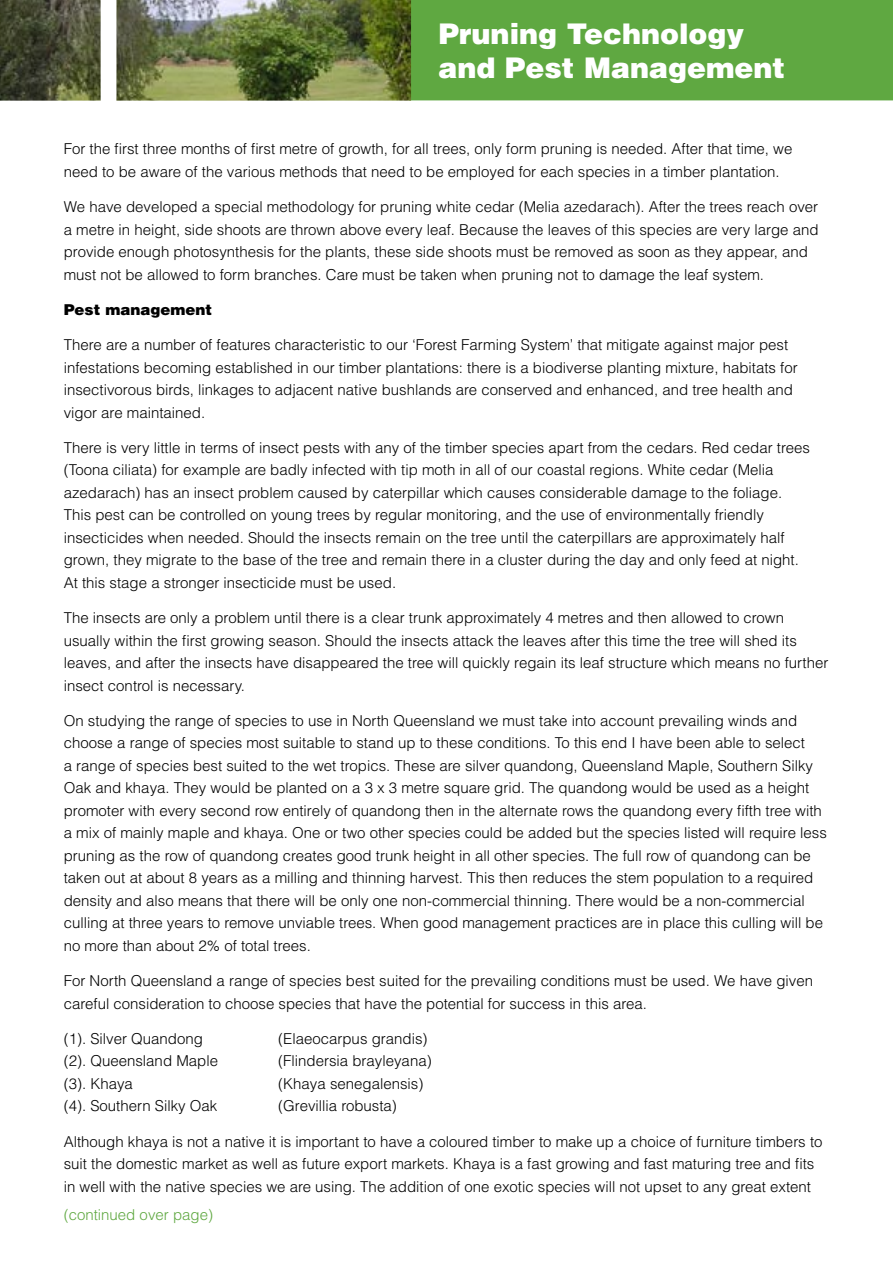
<style>
.page{position:relative;width:893px;height:1263px;background:#fff}
.page>*{position:absolute;margin:0;border:0;box-sizing:border-box;transform-origin:0 0}
.t1{font:900 28.5px/34.2px "Helvetica";color:#fff}
.t2{font:300 15px/22.5px "Helvetica";color:#000}
.t3{font:300 15px "Helvetica";color:#5fa841}
.t4{font:900 15px "Helvetica";color:#000}
</style>
<div class="page">
<div style="left:410px;top:1px;width:482px;height:99px;background:#5fa841"></div>
<div style="left:409px;top:0;width:484px;height:100px;border:2px solid #5fa841"></div>
<img style="left:0;top:0;width:411px;height:101px">
<p class="t1" style="left:438px;top:16px;width:348px">Pruning Technology and Pest Management</p>
<p class="t2" style="left:64px;top:137px;width:730px">For the first three months of first metre of growth, for all trees, only form pruning is needed. After that time, we need to be aware of the various methods that need to be employed for each species in a timber plantation.</p>
<p class="t2" style="left:64px;top:195px;width:756px">We have developed a special methodology for pruning white cedar (Melia azedarach). After the trees reach over a metre in height, side shoots are thrown above every leaf. Because the leaves of this species are very large and provide enough photosynthesis for the plants, these side shoots must be removed as soon as they appear, and must not be allowed to form branches. Care must be taken when pruning not to damage the leaf system.</p>
<p class="t4" style="left:64px;top:300px;width:150px">Pest management</p>
<p class="t2" style="left:64px;top:333px;width:735px">There are a number of features characteristic to our ‘Forest Farming System’ that mitigate against major pest infestations becoming established in our timber plantations: there is a biodiverse planting mixture, habitats for insectivorous birds, linkages to adjacent native bushlands are conserved and enhanced, and tree health and vigor are maintained.</p>
<p class="t2" style="left:64px;top:436px;width:748px">There is very little in terms of insect pests with any of the timber species apart from the cedars. Red cedar trees (Toona ciliata) for example are badly infected with tip moth in all of our coastal regions. White cedar (Melia azedarach) has an insect problem caused by caterpillar which causes considerable damage to the foliage.<br>This pest can be controlled on young trees by regular monitoring, and the use of environmentally friendly insecticides when needed. Should the insects remain on the tree until the caterpillars are approximately half grown, they migrate to the base of the tree and remain there in a cluster during the day and only feed at night.<br>At this stage a stronger insecticide must be used.</p>
<p class="t2" style="left:64px;top:606px;width:766px">The insects are only a problem until there is a clear trunk approximately 4 metres and then allowed to crown usually within the first growing season. Should the insects attack the leaves after this time the tree will shed its leaves, and after the insects have disappeared the tree will quickly regain its leaf structure which means no further insect control is necessary.</p>
<p class="t2" style="left:64px;top:709px;width:765px">On studying the range of species to use in North Queensland we must take into account prevailing winds and choose a range of species most suitable to stand up to these conditions. To this end I have been able to select<br>a range of species best suited to the wet tropics. These are silver quandong, Queensland Maple, Southern Silky Oak and khaya. They would be planted on a 3 x 3 metre square grid. The quandong would be used as a height promoter with every second row entirely of quandong then in the alternate rows the quandong every fifth tree with a mix of mainly maple and khaya. One or two other species could be added but the species listed will require less pruning as the row of quandong creates good trunk height in all other species. The full row of quandong can be taken out at about 8 years as a milling and thinning harvest. This then reduces the stem population to a required density and also means that there will be only one non-commercial thinning. There would be a non-commercial culling at three years to remove unviable trees. When good management practices are in place this culling will be no more than about 2% of total trees.</p>
<p class="t2" style="left:64px;top:969px;width:751px">For North Queensland a range of species best suited for the prevailing conditions must be used. We have given careful consideration to choose species that have the potential for success in this area.</p>
<p class="t2" style="left:64px;top:1027px;width:141px">(1). Silver Quandong</p>
<p class="t2" style="left:278px;top:1027px;width:151px">(Elaeocarpus grandis)</p>
<p class="t2" style="left:64px;top:1049px;width:156px">(2). Queensland Maple</p>
<p class="t2" style="left:278px;top:1049px;width:155px">(Flindersia brayleyana)</p>
<p class="t2" style="left:64px;top:1072px;width:71px">(3). Khaya</p>
<p class="t2" style="left:278px;top:1072px;width:147px">(Khaya senegalensis)</p>
<p class="t2" style="left:64px;top:1094px;width:155px">(4). Southern Silky Oak</p>
<p class="t2" style="left:278px;top:1094px;width:120px">(Grevillia robusta)</p>
<p class="t2" style="left:64px;top:1130px;width:760px">Although khaya is not a native it is important to have a coloured timber to make up a choice of furniture timbers to suit the domestic market as well as future export markets. Khaya is a fast growing and fast maturing tree and fits in well with the native species we are using. The addition of one exotic species will not upset to any great extent</p>
<p class="t3" style="left:64px;top:1205px;width:151px">(continued over page)</p>
</div>
